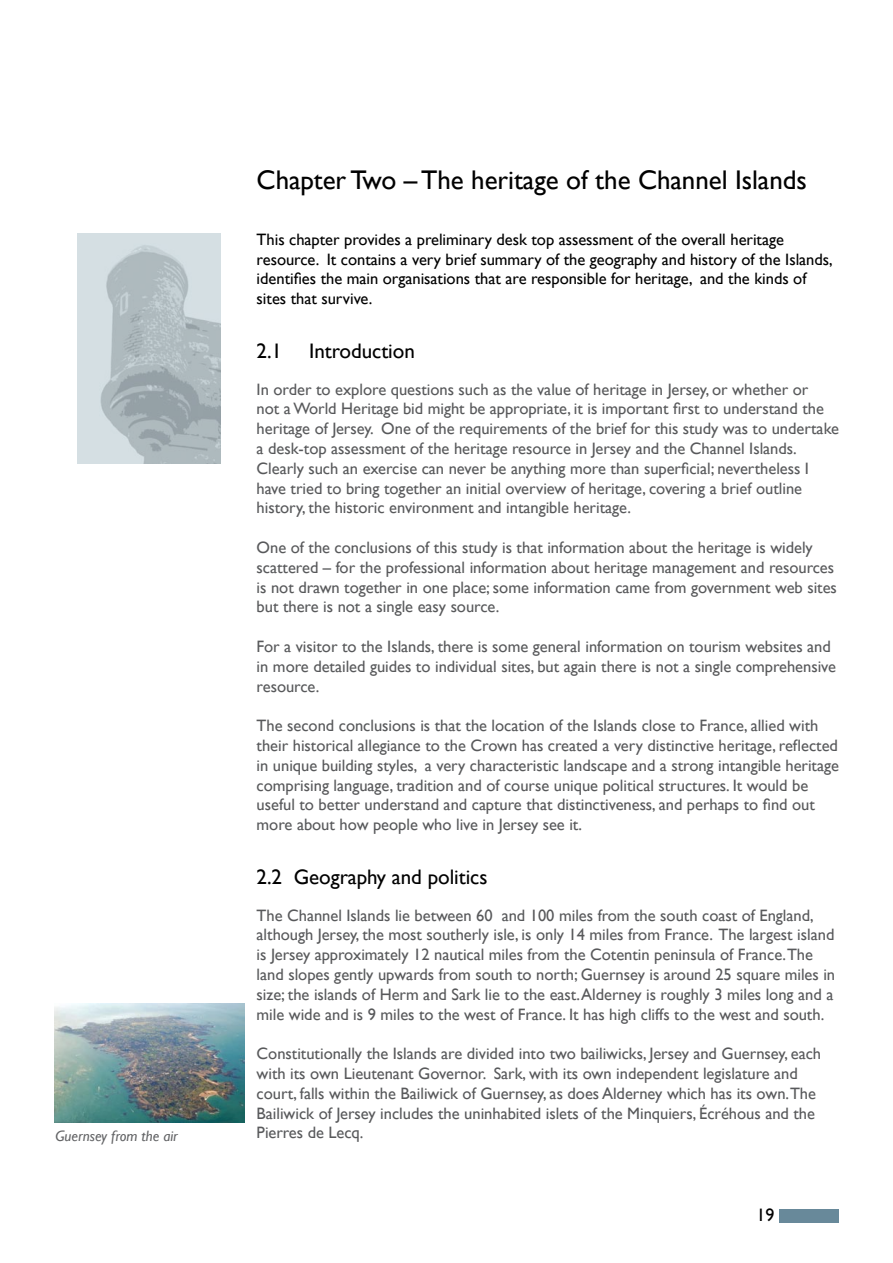
<style>
.page{position:relative;width:893px;height:1263px;background:#fff}
.page>*{position:absolute;margin:0;border:0;box-sizing:border-box;transform-origin:0 0}
.t1{font:27px "Gill Sans";color:#000}
.t2{font:21px "Gill Sans";color:#000}
.t3{font:18px "Gill Sans";color:#000}
.t4{font:16.5px/19.8px "Gill Sans";color:#58595b}
.t5{font:16.5px/19.8px "Gill Sans";color:#000}
.t6{font:italic 15px "Gill Sans";color:#636466}
</style>
<div class="page">
<div style="left:779px;top:1209px;width:60px;height:14px;background:#68899a"></div>
<img style="left:54px;top:1003px;width:191px;height:119px">
<img style="left:78px;top:234px;width:143px;height:229px">
<h1 class="t1" style="left:257px;top:164px;width:552px">Chapter Two – The heritage of the Channel Islands</h1>
<p class="t5" style="left:257px;top:229px;width:578px">This chapter provides a preliminary desk top assessment of the overall heritage resource. It contains a very brief summary of the geography and history of the Islands, identifies the main organisations that are responsible for heritage, and the kinds of sites that survive.</p>
<p class="t2" style="left:257px;top:339px;width:27px">2.1</p>
<p class="t2" style="left:309px;top:339px;width:107px">Introduction</p>
<p class="t4" style="left:257px;top:379px;width:584px">In order to explore questions such as the value of heritage in Jersey, or whether or<br>not aWorld Heritage bid might be appropriate, it is important first to understand the heritage of Jersey. One of the requirements of the brief for this study was to undertake a desk-top assessment of the heritage resource in Jersey and the Channel Islands.<br>Clearly such an exercise can never be anything more than superficial; nevertheless I have tried to bring together an initial overview of heritage, covering a brief outline history, the historic environment and intangible heritage.</p>
<p class="t4" style="left:257px;top:537px;width:582px">One of the conclusions of this study is that information about the heritage is widely scattered – for the professional information about heritage management and resources is not drawn together in one place; some information came from government web sites but there is not a single easy source.</p>
<p class="t4" style="left:257px;top:636px;width:581px">For a visitor to the Islands, there is some general information on tourism websites and in more detailed guides to individual sites, but again there is not a single comprehensive resource.</p>
<p class="t4" style="left:257px;top:716px;width:584px">The second conclusions is that the location of the Islands close to France, allied with their historical allegiance to the Crown has created a very distinctive heritage, reflected in unique building styles, a very characteristic landscape and a strong intangible heritage comprising language, tradition and of course unique political structures. It would be useful to better understand and capture that distinctiveness, and perhaps to find out more about how people who live in Jersey see it.</p>
<p class="t2" style="left:257px;top:865px;width:232px">2.2 Geography and politics</p>
<p class="t4" style="left:257px;top:905px;width:580px">The Channel Islands lie between 60 and 100 miles from the south coast of England, although Jersey, the most southerly isle, is only 14 miles from France. The largest island is Jersey approximately 12 nautical miles from the Cotentin peninsula of France.The land slopes gently upwards from south to north; Guernsey is around 25 square miles in size; the islands of Herm and Sark lie to the east. Alderney is roughly 3 miles long and a mile wide and is 9 miles to the west of France. It has high cliffs to the west and south.</p>
<p class="t4" style="left:257px;top:1043px;width:566px">Constitutionally the Islands are divided into two bailiwicks, Jersey and Guernsey, each with its own Lieutenant Governor. Sark, with its own independent legislature and court, falls within the Bailiwick of Guernsey, as does Alderney which has its own.The Bailiwick of Jersey includes the uninhabited islets of the Minquiers, Écréhous and the</p>
<p class="t6" style="left:56px;top:1127px;width:124px">Guernsey from the air</p>
<p class="t4" style="left:257px;top:1123px;width:108px">Pierres de Lecq.</p>
<p class="t3" style="left:757px;top:1205px;width:19px">19</p>
</div>
